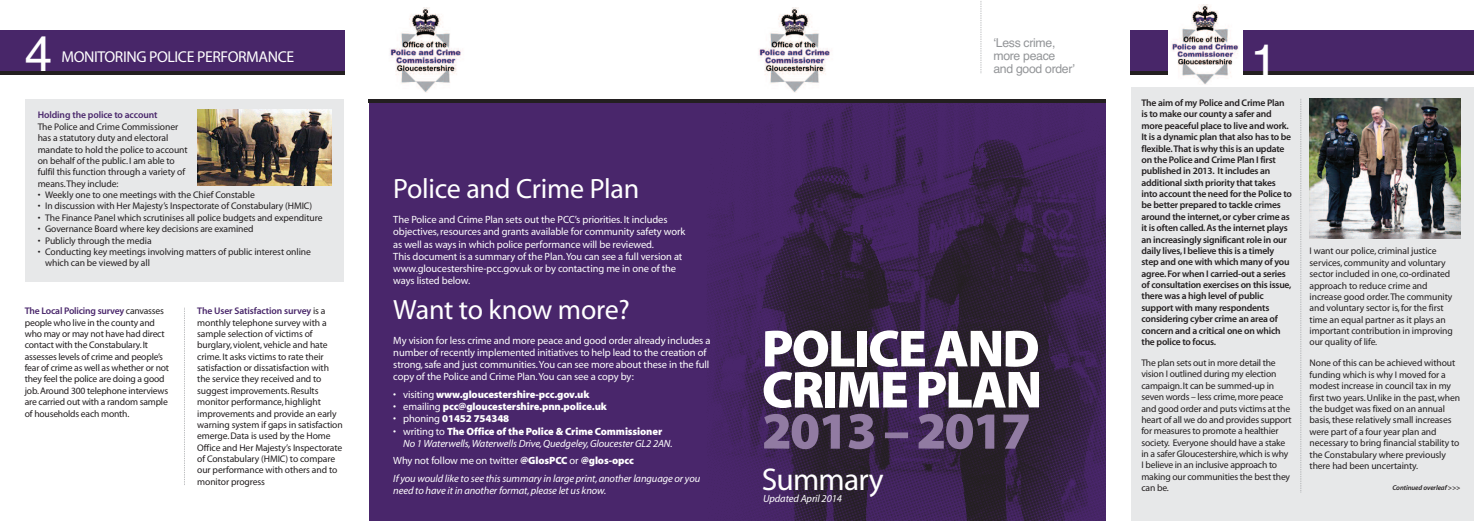
<style>
.page{position:relative;width:1474px;height:521px;background:#fff}
.page>*{position:absolute;margin:0;border:0;box-sizing:border-box;transform-origin:0 0}
.t1{font:52.5px/41.1px "Myriad MM 830 wt 300 wd";letter-spacing:-.035em;color:#fff}
.t2{font:52.5px "Myriad MM 830 wt 300 wd";letter-spacing:-.035em;color:#917ba2}
.t3{font:49.26px "Helvetica";color:#fff}
.t4{font:31.5px "Myriad MM 400 wt 600 wd";letter-spacing:-.025em;color:#fff}
.t5{font:28px "Myriad MM 400 wt 600 wd";letter-spacing:-.01em;color:#fff}
.t6{font:15.75px "Myriad MM 400 wt 600 wd";letter-spacing:-.025em;color:#fff}
.t7{font:12.25px/13.1px "Helvetica";letter-spacing:-.025em;color:#939598}
.t8{font:10.5px/12.2px "Myriad MM 400 wt 600 wd";letter-spacing:-.01em;color:#fff}
.t9{font:10.5px/12.2px "Myriad MM It 400 wt 600 wd";letter-spacing:-.01em;color:#fff}
.t10{font:10.5px "Myriad MM 830 wt 300 wd";letter-spacing:-.01em;color:#fff}
.t11{font:9.62px/11.4px "Myriad MM 400 wt 600 wd";letter-spacing:-.01em;color:#231f20}
.t12{font:9.62px/11.4px "Myriad MM 565 wt 600 wd";letter-spacing:-.02em;color:#231f20}
.t13{font:9.62px "Myriad MM 565 wt 600 wd";letter-spacing:-.015em;color:#49266b}
.t14{font:9.62px "Myriad MM 565 wt 600 wd";letter-spacing:-.01em;color:#482669}
.t15{font:7px "Myriad MM It 565 wt 600 wd";letter-spacing:-.01em;color:#231f20}
.s1{font-family:"Myriad MM 400 wt 600 wd";color:#231f20}
.s2{font-family:"Myriad MM 400 wt 600 wd"}
.s3{font-family:"Myriad MM 830 wt 300 wd"}
</style>
<div class="page">
<div style="left:1130px;top:87px;width:343px;height:434px;background:#e7e8e9"></div>
<div style="left:368px;top:99px;width:737px;height:422px;background:#49266b"></div>
<img style="left:707px;top:103px;width:398px;height:418px">
<div style="left:25px;top:99px;width:319px;height:183px;background:#e7e8e9"></div>
<img style="left:759px;top:8px;width:71px;height:85px">
<img style="left:390px;top:8px;width:71px;height:85px">
<div style="left:0;top:30px;width:344px;height:44px;background:#482669"></div>
<hr style="left:0;top:71px;width:344px;height:3px;background:#231f20">
<hr style="left:368px;top:99px;width:737px;height:4px;background:#231f20">
<svg style="left:980px;top:1px;width:1px;height:72px"></svg>
<img style="left:1164px;top:5px;width:80px;height:80px">
<div style="left:1130px;top:30px;width:37px;height:44px;background:#482669"></div>
<div style="left:1243px;top:30px;width:230px;height:44px;background:#482669"></div>
<hr style="left:1243px;top:71px;width:230px;height:3px;background:#231f20">
<hr style="left:1130px;top:71px;width:37px;height:3px;background:#231f20">
<svg style="left:1300px;top:99px;width:1px;height:393px"></svg>
<svg style="left:184px;top:308px;width:1px;height:177px"></svg>
<img style="left:1309px;top:98px;width:150px;height:141px">
<img style="left:197px;top:109px;width:134px;height:76px">
<h2 class="t3" style="left:25px;top:26px;width:29px">4</h2>
<h3 class="t6" style="left:61px;top:51px;width:234px">MONITORING POLICE PERFORMANCE</h3>
<p class="t13" style="left:38px;top:112px;width:121px">Holding the police to account</p>
<p class="t11" style="left:38px;top:122px;width:151px">The Police and Crime Commissioner has a statutory duty and electoral mandate to hold the police to account on behalf of the public.I am able to fulfil this function through a variety of means.They include:</p>
<p class="t11" style="left:38px;top:190px;width:219px">• Weekly one to one meetings with the Chief Constable</p>
<p class="t11" style="left:38px;top:201px;width:276px">• In discussion with Her Majesty’s Inspectorate of Constabulary (HMIC)</p>
<p class="t11" style="left:38px;top:213px;width:286px">• The Finance Panel which scrutinises all police budgets and expenditure</p>
<p class="t11" style="left:38px;top:224px;width:217px">• Governance Board where key decisions are examined</p>
<p class="t11" style="left:38px;top:235px;width:115px">• Publicly through the media</p>
<p class="t11" style="left:45px;top:247px;width:267px;text-indent:-7px">• Conducting key meetings involving matters of public interest online which can be viewed by all</p>
<p class="t13" style="left:25px;top:307px;width:141px">The Local Policing survey <span class="s1">canvasses</span></p>
<p class="t11" style="left:25px;top:317px;width:146px">people who live in the county and who may or may not have had direct contact with the Constabulary.It assesses levels of crime and people’s fear of crime as well as whether or not they feel the police are doing a good job.Around 300 telephone interviews are carried out with a random sample of households each month.</p>
<p class="t14" style="left:197px;top:307px;width:130px">The User Satisfaction survey <span class="s1">is a</span></p>
<p class="t11" style="left:197px;top:317px;width:147px">monthly telephone survey with a sample selection of victims of burglary, violent, vehicle and hate crime.It asks victims to rate their satisfaction or dissatisfaction with the service they received and to suggest improvements.Results monitor performance,highlight improvements and provide an early warning system if gaps in satisfaction emerge.Data is used by the Home Office and Her Majesty’s Inspectorate of Constabulary (HMIC) to compare our performance with others and to monitor progress</p>
<h3 class="t5" style="left:393px;top:179px;width:247px">Police and Crime Plan</h3>
<p class="t8" style="left:393px;top:214px;width:294px">The Police and Crime Plan sets out the PCC’s priorities.It includes objectives,resources and grants available for community safety work as well as ways in which police performance will be reviewed.<br>This document is a summary of the Plan.You can see a full version at www.gloucestershire-pcc.gov.uk or by contacting me in one of the ways listed below.</p>
<h3 class="t5" style="left:393px;top:299px;width:238px">Want to know more?</h3>
<p class="t8" style="left:393px;top:335px;width:319px">My vision for less crime and more peace and good order already includes a number of recently implemented initiatives to help lead to the creation of strong,safe and just communities.You can see more about these in the full copy of the Police and Crime Plan.You can see a copy by:</p>
<p class="t10" style="left:393px;top:390px;width:198px"><span class="s2">• visiting</span> www.gloucestershire-pcc.gov.uk</p>
<p class="t10" style="left:393px;top:403px;width:215px"><span class="s2">• emailing</span> pcc@gloucestershire.pnn.police.uk</p>
<p class="t10" style="left:393px;top:415px;width:117px"><span class="s2">• phoning</span> 01452 754348</p>
<p class="t10" style="left:393px;top:427px;width:270px"><span class="s2">• writing to</span> The Office of the Police &amp; Crime Commissioner</p>
<p class="t9" style="left:403px;top:438px;width:271px">No 1Waterwells,Waterwells Drive,Quedgeley,Gloucester GL2 2AN.</p>
<p class="t8" style="left:393px;top:455px;width:242px">Why not follow me on twitter <span class="s3">@GlosPCC</span> or <span class="s3">@glos-opcc</span></p>
<p class="t9" style="left:393px;top:473px;width:308px">If you would like to see this summary in large print,another language or you need to have it in another format,please let us know.</p>
<p class="t7" style="left:993px;top:36px;width:83px">‘Less crime, more peace and good order’</p>
<h1 class="t1" style="left:761px;top:333px;width:282px">POLICE AND<br>CRIME PLAN</h1>
<h1 class="t2" style="left:761px;top:411px;width:271px">2013 – 2017</h1>
<h3 class="t4" style="left:761px;top:467px;width:123px">Summary</h3>
<p class="t9" style="left:763px;top:493px;width:80px">Updated April 2014</p>
<h2 class="t3" style="left:1250px;top:33px;width:29px">1</h2>
<p class="t12" style="left:1141px;top:98px;width:152px">The aim of my Police and Crime Plan is to make our county a safer and more peaceful place to live and work.<br>It is a dynamic plan that also has to be flexible.That is why this is an update on the Police and Crime Plan I first published in 2013. It includes an additional sixth priority that takes into account the need for the Police to be better prepared to tackle crimes around the internet,or cyber crime as it is often called.As the internet plays an increasingly significant role in our daily lives,I believe this is a timely step and one with which many of you agree.For when I carried-out a series of consultation exercises on this issue, there was a high level of public support with many respondents considering cyber crime an area of concern and a critical one on which the police to focus.</p>
<p class="t11" style="left:1141px;top:358px;width:152px">The plan sets out in more detail the vision I outlined during my election campaign.It can be summed-up in seven words – less crime,more peace and good order and puts victims at the heart of all we do and provides support for measures to promote a healthier society. Everyone should have a stake in a safer Gloucestershire,which is why I believe in an inclusive approach to making our communities the best they can be.</p>
<p class="t11" style="left:1309px;top:246px;width:145px">I want our police, criminal justice services, community and voluntary sector included in one, co-ordinated approach to reduce crime and increase good order.The community and voluntary sector is,for the first time an equal partner as it plays an important contribution in improving our quality of life.</p>
<p class="t11" style="left:1309px;top:358px;width:152px">None of this can be achieved without funding which is why I moved for a modest increase in council tax in my first two years.Unlike in the past,when the budget was fixed on an annual basis,these relatively small increases were part of a four year plan and necessary to bring financial stability to the Constabulary where previously there had been uncertainty.</p>
<p class="t15" style="left:1392px;top:485px;width:69px">Continued overleaf &gt;&gt;&gt;</p>
</div>
